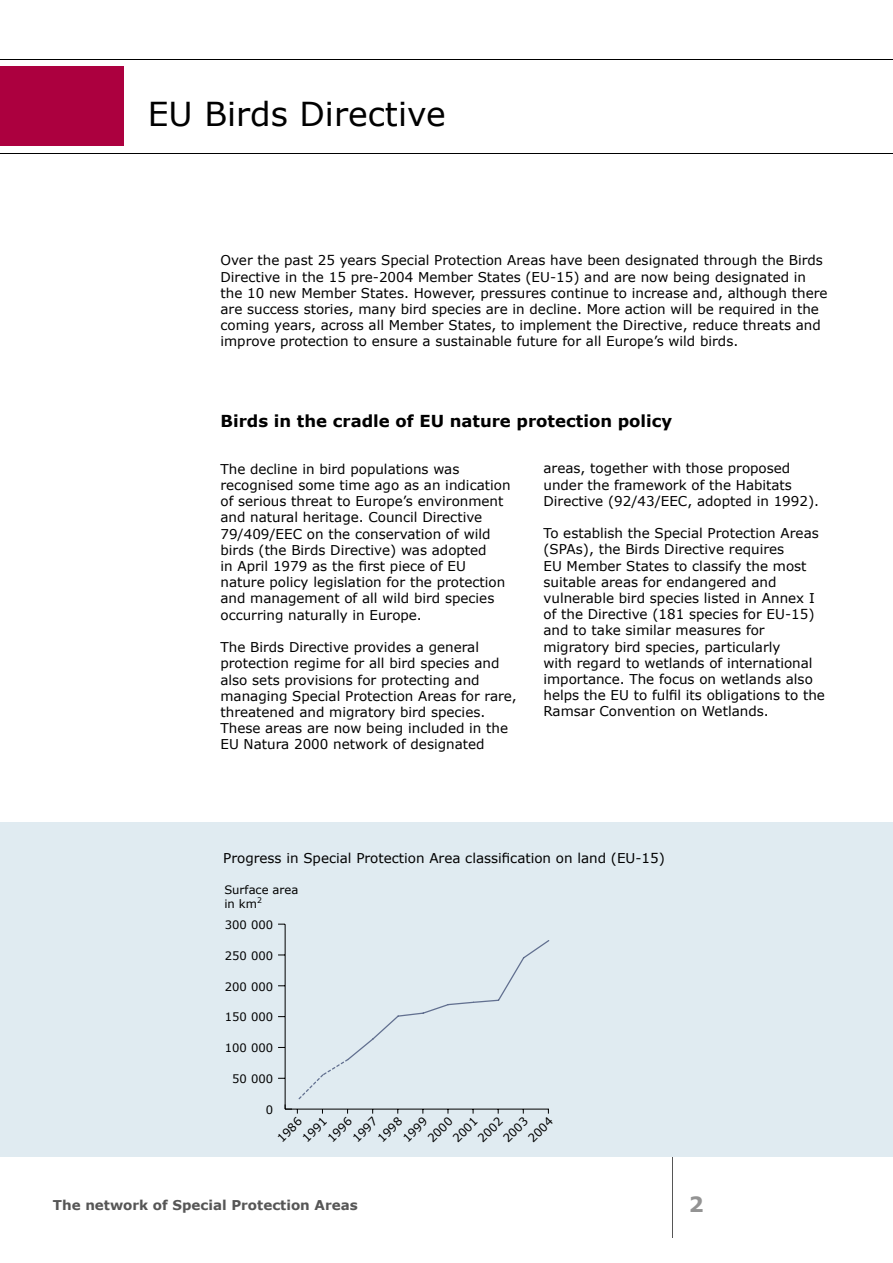
<style>
.page{position:relative;width:893px;height:1263px;background:#fff}
.page>*{position:absolute;margin:0;border:0;box-sizing:border-box;transform-origin:0 0}
.t1{font:33px "Verdana";color:#000}
.t2{font:700 21px "Verdana";color:#939393}
.t3{font:700 16.5px "Verdana";color:#000}
.t4{font:13.5px/16.2px "Verdana";color:#000}
.t5{font:700 13.5px "Verdana";color:#565656}
.t6{font:11.55px/13.8px "Verdana";color:#000}
</style>
<div class="page">
<hr style="left:0;top:1157px;width:893px;height:1px;background:#565656">
<hr style="left:672px;top:1157px;width:1px;height:81px;background:#565656">
<div style="left:0;top:822px;width:893px;height:335px;background:#e0ebf1"></div>
<hr style="left:285px;top:924px;width:1px;height:185px;background:#000">
<svg style="left:278px;top:939px;width:272px;height:174px"></svg>
<div style="left:0;top:67px;width:124px;height:79px;background:#ac003f"></div>
<hr style="left:0;top:153px;width:893px;height:1px;background:#000">
<hr style="left:0;top:60px;width:893px;height:1px;background:#000">
<h1 class="t1" style="left:148px;top:93px;width:300px">EU Birds Directive</h1>
<p class="t4" style="left:220px;top:252px;width:609px">Over the past 25 years Special Protection Areas have been designated through the Birds Directive in the 15 pre-2004 Member States (EU-15) and are now being designated in the 10 new Member States. However, pressures continue to increase and, although there are success stories, many bird species are in decline. More action will be required in the coming years, across all Member States, to implement the Directive, reduce threats and improve protection to ensure a sustainable future for all Europe’s wild birds.</p>
<p class="t3" style="left:220px;top:411px;width:453px">Birds in the cradle of EU nature protection policy</p>
<p class="t4" style="left:220px;top:460px;width:292px">The decline in bird populations was recognised some time ago as an indication of serious threat to Europe’s environment and natural heritage. Council Directive 79/409/EEC on the conservation of wild birds (the Birds Directive) was adopted<br>in April 1979 as the first piece of EU nature policy legislation for the protection and management of all wild bird species occurring naturally in Europe.</p>
<p class="t4" style="left:220px;top:639px;width:298px">The Birds Directive provides a general protection regime for all bird species and also sets provisions for protecting and managing Special Protection Areas for rare, threatened and migratory bird species.<br>These areas are now being included in the EU Natura 2000 network of designated</p>
<p class="t4" style="left:543px;top:460px;width:277px">areas, together with those proposed under the framework of the Habitats<br>Directive (92/43/EEC, adopted in 1992).</p>
<p class="t4" style="left:543px;top:525px;width:283px">To establish the Special Protection Areas (SPAs), the Birds Directive requires<br>EU Member States to classify the most suitable areas for endangered and vulnerable bird species listed in Annex I of the Directive (181 species for EU-15) and to take similar measures for migratory bird species, particularly<br>with regard to wetlands of international importance. The focus on wetlands also helps the EU to fulfil its obligations to the Ramsar Convention on Wetlands.</p>
<p class="t4" style="left:223px;top:849px;width:443px">Progress in Special Protection Area classification on land (EU-15)</p>
<p class="t6" style="left:224px;top:882px;width:76px">Surface area in km<sup>2</sup></p>
<p class="t6" style="left:225px;top:917px;width:50px">300 000</p>
<p class="t6" style="left:225px;top:948px;width:50px">250 000</p>
<p class="t6" style="left:225px;top:979px;width:50px">200 000</p>
<p class="t6" style="left:225px;top:1010px;width:50px">150 000</p>
<p class="t6" style="left:225px;top:1041px;width:50px">100 000</p>
<p class="t6" style="left:232px;top:1072px;width:42px">50 000</p>
<p class="t6" style="left:266px;top:1102px;width:9px">0</p>
<p class="t6" style="left:274px;top:1135px;width:31px;rotate:-45deg">1986</p>
<p class="t6" style="left:324px;top:1135px;width:31px;rotate:-45deg">1996</p>
<p class="t6" style="left:374px;top:1135px;width:31px;rotate:-45deg">1998</p>
<p class="t6" style="left:525px;top:1135px;width:31px;rotate:-45deg">2004</p>
<p class="t6" style="left:475px;top:1135px;width:31px;rotate:-45deg">2002</p>
<p class="t6" style="left:400px;top:1135px;width:31px;rotate:-45deg">1999</p>
<p class="t6" style="left:425px;top:1135px;width:31px;rotate:-45deg">2000</p>
<p class="t6" style="left:500px;top:1135px;width:31px;rotate:-45deg">2003</p>
<p class="t6" style="left:349px;top:1135px;width:31px;rotate:-45deg">1997</p>
<p class="t6" style="left:299px;top:1135px;width:31px;rotate:-45deg">1991</p>
<p class="t6" style="left:450px;top:1135px;width:31px;rotate:-45deg">2001</p>
<p class="t5" style="left:53px;top:1197px;width:306px">The network of Special Protection Areas</p>
<h2 class="t2" style="left:689px;top:1191px;width:16px">2</h2>
</div>
